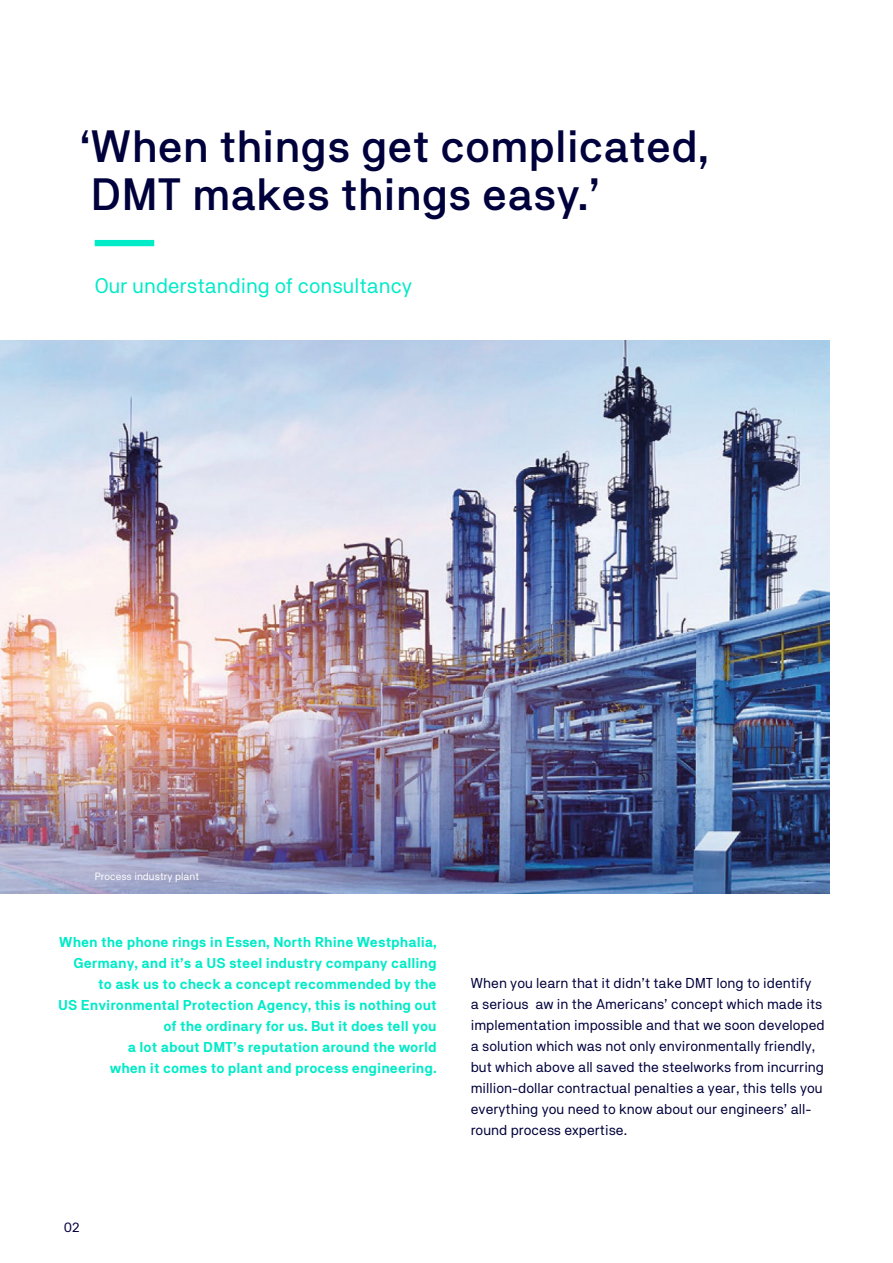
<style>
.page{position:relative;width:893px;height:1263px;background:#fff}
.page>*{position:absolute;margin:0;border:0;box-sizing:border-box;transform-origin:0 0}
.t1{font:500 45px/48.8px "TNG Pro";color:#00003c}
.t2{font:21px "TNG Pro";color:#00ebc8}
.t3{font:14.25px/21px "TNG Pro";color:#00003c}
.t4{font:700 14.25px/21px "TNG Pro";color:#00ebc8;text-align:right}
.t5{font:13.5px "TNG Pro";color:#00003c}
.t6{font:10.5px "TNG Pro";color:#fff}
</style>
<div class="page">
<img style="left:0;top:340px;width:829px;height:553px">
<div style="left:95px;top:240px;width:59px;height:6px;background:#00ebc8"></div>
<h1 class="t1" style="left:80px;top:121px;width:631px">‘When things get complicated,<br>DMT makes things easy.’</h1>
<h2 class="t2" style="left:95px;top:273px;width:319px">Our understanding of consultancy</h2>
<p class="t6" style="left:95px;top:870px;width:106px">Process industry plant</p>
<p class="t4" style="left:58px;top:931px;width:380px">When the phone rings in Essen, North Rhine Westphalia, Germany, and it’s a US steel industry company calling to ask us to check a concept recommended by the<br>US Environmental Protection Agency, this is nothing out of the ordinary for us. But it does tell you<br>a lot about DMT’s reputation around the world<br>when it comes to plant and process engineering.</p>
<p class="t5" style="left:64px;top:1219px;width:17px">02</p>
<p class="t3" style="left:471px;top:972px;width:355px">When you learn that it didn’t take DMT long to identify<br>a serious aw in the Americans’ concept which made its implementation impossible and that we soon developed a solution which was not only environmentally friendly, but which above all saved the steelworks from incurring million-dollar contractual penalties a year, this tells you everything you need to know about our engineers’ all&shy;round process expertise.</p>
</div>
